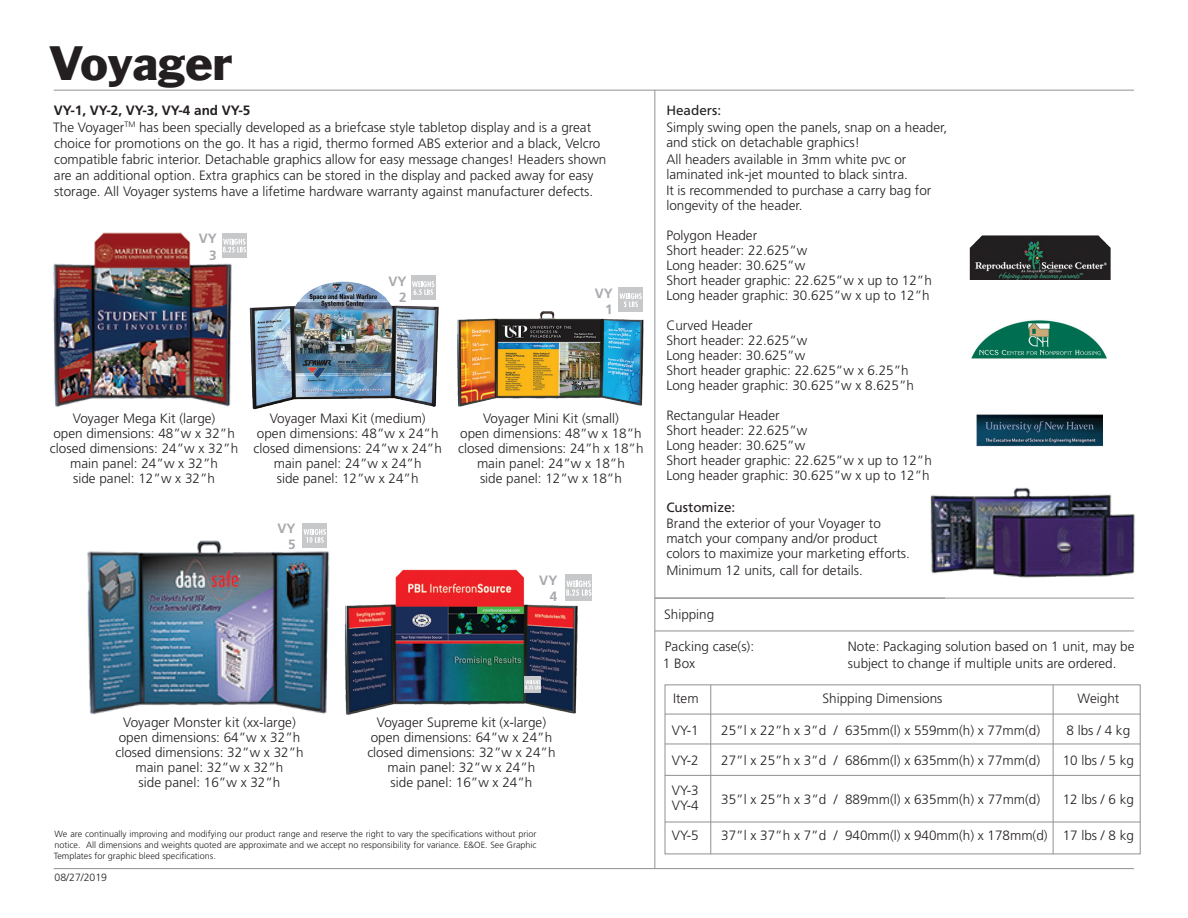
<style>
.page{position:relative;width:1188px;height:918px;background:#fff}
.page>*{position:absolute;margin:0;border:0;box-sizing:border-box;transform-origin:0 0}
.t1{font:45px "Franklin Gothic LT";color:#231f20}
.t2{font:300 13.5px/15px "Frutiger LT Std";color:#231f20}
.t3{font:700 13.5px "Frutiger LT Std";color:#231f20}
.t4{font:13.5px "Frutiger LT Std";color:#231f20}
.t5{font:700 13.5px "Frutiger LT Std";color:#a8a9ad}
.t6{font:300 10.5px "Frutiger LT Std";color:#231f20}
.t7{font:300 9px/10.8px "Frutiger LT Std";color:#231f20;text-align:justify}
</style>
<div class="page">
<hr style="left:54px;top:90px;width:1080px;height:1px;background:#8f9194">
<hr style="left:54px;top:868px;width:1080px;height:1px;background:#8f9194">
<img style="left:53px;top:232px;width:191px;height:175px">
<img style="left:250px;top:275px;width:189px;height:135px">
<img style="left:457px;top:304px;width:187px;height:103px">
<div style="left:222px;top:233px;width:24px;height:24px;background:#c7c8ca"></div>
<svg style="left:223px;top:239px;width:23px;height:13px"></svg>
<div style="left:411px;top:276px;width:24px;height:24px;background:#c7c8ca"></div>
<svg style="left:412px;top:281px;width:22px;height:14px"></svg>
<div style="left:619px;top:288px;width:24px;height:24px;background:#c7c8ca"></div>
<svg style="left:619px;top:293px;width:23px;height:14px"></svg>
<img style="left:87px;top:529px;width:243px;height:185px">
<img style="left:344px;top:569px;width:238px;height:146px">
<div style="left:525px;top:676px;width:16px;height:16px;background:#c7c8ca"></div>
<svg style="left:525px;top:680px;width:16px;height:9px"></svg>
<div style="left:303px;top:523px;width:24px;height:24px;background:#c7c8ca"></div>
<svg style="left:303px;top:529px;width:23px;height:14px"></svg>
<div style="left:565px;top:575px;width:27px;height:26px;background:#c7c8ca"></div>
<svg style="left:566px;top:581px;width:25px;height:15px"></svg>
<img style="left:930px;top:487px;width:205px;height:91px">
<hr style="left:655px;top:90px;width:1px;height:779px;background:#8f9194">
<hr style="left:655px;top:598px;width:479px;height:1px;background:#8f9194">
<hr style="left:655px;top:631px;width:479px;height:1px;background:#8f9194">
<hr style="left:1053px;top:685px;width:1px;height:169px;background:#8f9194">
<hr style="left:711px;top:685px;width:1px;height:169px;background:#8f9194">
<hr style="left:665px;top:714px;width:475px;height:1px;background:#8f9194">
<hr style="left:665px;top:744px;width:475px;height:1px;background:#8f9194">
<hr style="left:665px;top:775px;width:475px;height:1px;background:#8f9194">
<hr style="left:665px;top:822px;width:475px;height:1px;background:#8f9194">
<div style="left:665px;top:685px;width:475px;height:169px;border:1px solid #8f9194"></div>
<img style="left:969px;top:235px;width:142px;height:45px">
<img style="left:972px;top:320px;width:135px;height:39px">
<img style="left:977px;top:414px;width:125px;height:33px">
<p class="t1" style="left:49px;top:35px;width:186px">Voyager</p>
<p class="t3" style="left:54px;top:103px;width:198px">VY-1, VY-2, VY-3, VY-4 and VY-5</p>
<p class="t2" style="left:53px;top:119px;width:555px;line-height:16.2px">The Voyager<sup>TM</sup> has been specially developed as a briefcase style tabletop display and is a great choice for promotions on the go. It has a rigid, thermo formed ABS exterior and a black, Velcro compatible fabric interior. Detachable graphics allow for easy message changes! Headers shown are an additional option. Extra graphics can be stored in the display and packed away for easy storage. All Voyager systems have a lifetime hardware warranty against manufacturer defects.</p>
<p class="t5" style="left:199px;top:231px;width:20px">VY</p>
<p class="t5" style="left:209px;top:247px;width:9px">3</p>
<p class="t5" style="left:389px;top:273px;width:20px">VY</p>
<p class="t5" style="left:399px;top:289px;width:9px">2</p>
<p class="t5" style="left:595px;top:285px;width:20px">VY</p>
<p class="t5" style="left:605px;top:301px;width:9px">1</p>
<p class="t2" style="left:73px;top:411px;width:144px">Voyager Mega Kit (large)</p>
<p class="t2" style="left:53px;top:426px;width:183px">open dimensions: 48”w x 32”h</p>
<p class="t2" style="left:50px;top:441px;width:190px">closed dimensions: 24”w x 32”h</p>
<p class="t2" style="left:70px;top:456px;width:149px">main panel: 24”w x 32”h</p>
<p class="t2" style="left:73px;top:471px;width:143px">side panel: 12”w x 32”h</p>
<p class="t2" style="left:270px;top:411px;width:158px">Voyager Maxi Kit (medium)</p>
<p class="t2" style="left:257px;top:426px;width:183px">open dimensions: 48”w x 24”h</p>
<p class="t2" style="left:254px;top:441px;width:190px">closed dimensions: 24”w x 24”h</p>
<p class="t2" style="left:274px;top:456px;width:149px">main panel: 24”w x 24”h</p>
<p class="t2" style="left:277px;top:471px;width:143px">side panel: 12”w x 24”h</p>
<p class="t5" style="left:278px;top:521px;width:20px">VY</p>
<p class="t5" style="left:288px;top:537px;width:9px">5</p>
<p class="t2" style="left:483px;top:411px;width:137px">Voyager Mini Kit (small)</p>
<p class="t2" style="left:460px;top:426px;width:183px">open dimensions: 48”w x 18”h</p>
<p class="t2" style="left:458px;top:441px;width:187px">closed dimensions: 24”h x 18”h</p>
<p class="t2" style="left:477px;top:456px;width:149px">main panel: 24”w x 18”h</p>
<p class="t2" style="left:480px;top:471px;width:143px">side panel: 12”w x 18”h</p>
<p class="t5" style="left:539px;top:572px;width:20px">VY</p>
<p class="t5" style="left:550px;top:588px;width:9px">4</p>
<p class="t2" style="left:123px;top:715px;width:174px">Voyager Monster kit (xx-large)</p>
<p class="t2" style="left:119px;top:730px;width:183px">open dimensions: 64”w x 32”h</p>
<p class="t2" style="left:115px;top:745px;width:190px">closed dimensions: 32”w x 32”h</p>
<p class="t2" style="left:136px;top:760px;width:149px">main panel: 32”w x 32”h</p>
<p class="t2" style="left:139px;top:775px;width:143px">side panel: 16”w x 32”h</p>
<p class="t2" style="left:377px;top:715px;width:171px">Voyager Supreme kit (x-large)</p>
<p class="t2" style="left:371px;top:730px;width:183px">open dimensions: 64”w x 24”h</p>
<p class="t2" style="left:367px;top:745px;width:190px">closed dimensions: 32”w x 24”h</p>
<p class="t2" style="left:388px;top:760px;width:149px">main panel: 32”w x 24”h</p>
<p class="t2" style="left:391px;top:775px;width:143px">side panel: 16”w x 24”h</p>
<p class="t7" style="left:54px;top:829px;width:484px">We are continually improving and modifying our product range and reserve the right to vary the specifications without prior notice. All dimensions and weights quoted are approximate and we accept no responsibility for variance. E&amp;OE. See Graphic Templates for graphic bleed specifications.</p>
<p class="t6" style="left:55px;top:872px;width:54px">08/27/2019</p>
<p class="t4" style="left:666px;top:103px;width:56px">Headers:</p>
<p class="t2" style="left:666px;top:120px;width:282px">Simply swing open the panels, snap on a header, and stick on detachable graphics!</p>
<p class="t2" style="left:666px;top:152px;width:243px">All headers available in 3mm white pvc or laminated ink-jet mounted to black sintra.</p>
<p class="t2" style="left:666px;top:183px;width:267px">It is recommended to purchase a carry bag for longevity of the header.</p>
<p class="t2" style="left:666px;top:228px;width:92px">Polygon Header</p>
<p class="t2" style="left:666px;top:243px;width:143px">Short header: 22.625”w</p>
<p class="t2" style="left:666px;top:258px;width:140px">Long header: 30.625”w</p>
<p class="t2" style="left:666px;top:273px;width:267px">Short header graphic: 22.625”w x up to 12”h</p>
<p class="t2" style="left:666px;top:288px;width:265px">Long header graphic: 30.625”w x up to 12”h</p>
<p class="t2" style="left:666px;top:318px;width:88px">Curved Header</p>
<p class="t2" style="left:666px;top:333px;width:143px">Short header: 22.625”w</p>
<p class="t2" style="left:666px;top:348px;width:140px">Long header: 30.625”w</p>
<p class="t2" style="left:666px;top:363px;width:244px">Short header graphic: 22.625”w x 6.25”h</p>
<p class="t2" style="left:666px;top:378px;width:249px">Long header graphic: 30.625”w x 8.625”h</p>
<p class="t2" style="left:666px;top:408px;width:115px">Rectangular Header</p>
<p class="t2" style="left:666px;top:423px;width:143px">Short header: 22.625”w</p>
<p class="t2" style="left:666px;top:438px;width:140px">Long header: 30.625”w</p>
<p class="t2" style="left:666px;top:453px;width:267px">Short header graphic: 22.625”w x up to 12”h</p>
<p class="t2" style="left:666px;top:468px;width:265px">Long header graphic: 30.625”w x up to 12”h</p>
<p class="t4" style="left:666px;top:499px;width:71px">Customize:</p>
<p class="t2" style="left:666px;top:516px;width:245px">Brand the exterior of your Voyager to match your company and/or product colors to maximize your marketing efforts.</p>
<p class="t2" style="left:666px;top:563px;width:198px">Minimum 12 units, call for details.</p>
<p class="t2" style="left:664px;top:607px;width:51px">Shipping</p>
<p class="t2" style="left:665px;top:639px;width:91px">Packing case(s):</p>
<p class="t2" style="left:663px;top:656px;width:34px">1 Box</p>
<p class="t2" style="left:848px;top:639px;width:288px">Note: Packaging solution based on 1 unit, may be</p>
<p class="t2" style="left:848px;top:656px;width:270px">subject to change if multiple units are ordered.</p>
<p class="t2" style="left:673px;top:691px;width:27px">Item</p>
<p class="t2" style="left:822px;top:691px;width:122px">Shipping Dimensions</p>
<p class="t2" style="left:1078px;top:691px;width:43px">Weight</p>
<p class="t2" style="left:672px;top:723px;width:28px">VY-1</p>
<p class="t2" style="left:721px;top:723px;width:320px">25”l x 22”h x 3”d / 635mm(l) x 559mm(h) x 77mm(d)</p>
<p class="t2" style="left:1066px;top:723px;width:65px">8 lbs / 4 kg</p>
<p class="t2" style="left:672px;top:753px;width:28px">VY-2</p>
<p class="t2" style="left:721px;top:753px;width:320px">27”l x 25”h x 3”d / 686mm(l) x 635mm(h) x 77mm(d)</p>
<p class="t2" style="left:1063px;top:753px;width:73px">10 lbs / 5 kg</p>
<p class="t2" style="left:672px;top:783px;width:28px">VY-3</p>
<p class="t2" style="left:672px;top:798px;width:28px">VY-4</p>
<p class="t2" style="left:672px;top:828px;width:28px">VY-5</p>
<p class="t2" style="left:721px;top:828px;width:414px">37”l x 37”h x 7”d / 940mm(l) x 940mm(h) x 178mm(d) 17 lbs / 8 kg</p>
<p class="t2" style="left:721px;top:792px;width:320px">35”l x 25”h x 3”d / 889mm(l) x 635mm(h) x 77mm(d)</p>
<p class="t2" style="left:1063px;top:792px;width:73px">12 lbs / 6 kg</p>
</div>
